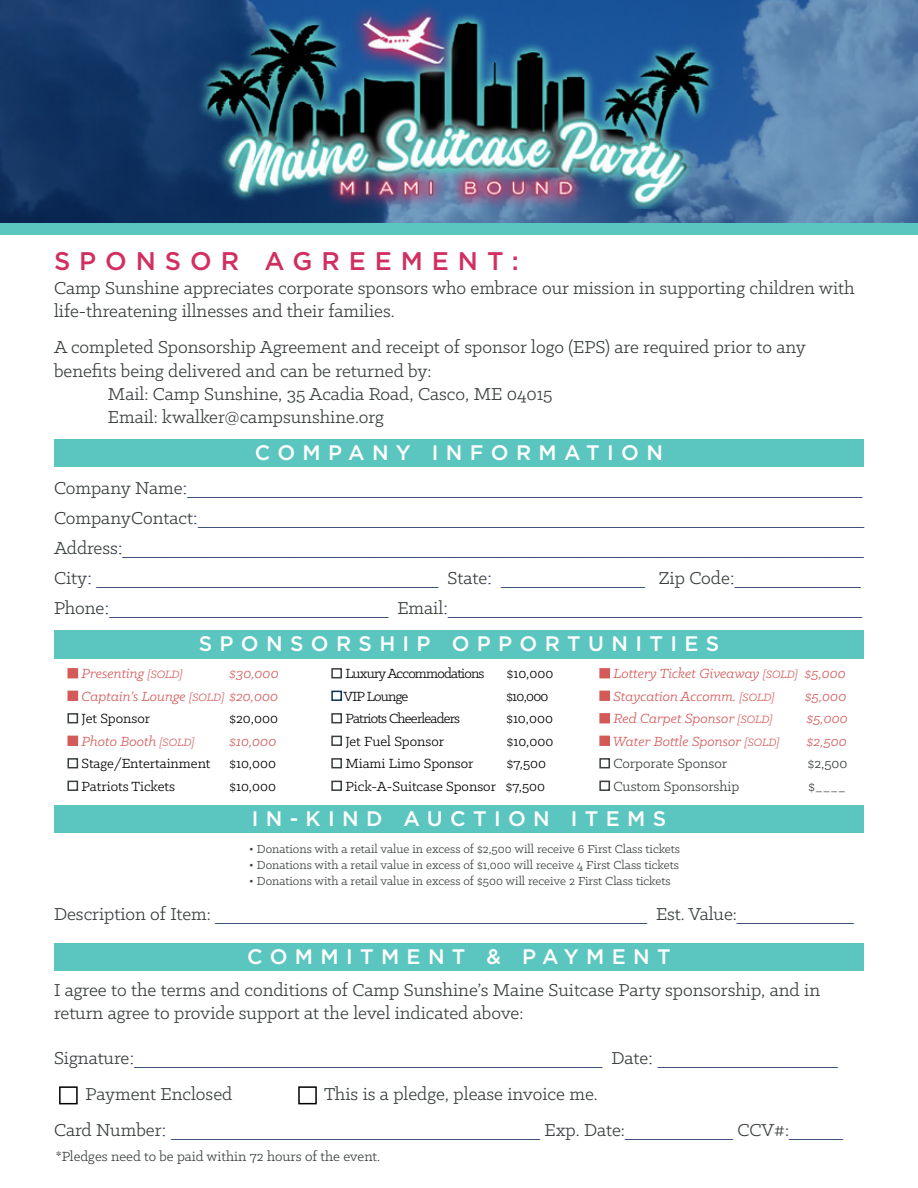
<style>
.page{position:relative;width:918px;height:1188px;background:#fff}
.page>*{position:absolute;margin:0;border:0;box-sizing:border-box;transform-origin:0 0}
.t1{font:500 25.5px "Gotham";letter-spacing:.35em;color:#d12f60}
.t2{font:500 21px "Gotham";letter-spacing:.35em;color:#fff}
.t3{font:19.5px/23.4px "Klinic Slab";color:#383d3e}
.t4{font:18px/30px "Times New Roman";color:#213467}
.t5{font:italic 15px/22.5px "Klinic Slab";color:#d45a5a;text-align:justify}
.t6{font:15px/22.5px "Klinic Slab";color:#000;text-align:right}
.t7{font:15px "Klinic Slab";color:#383d3e}
.t8{font:15px "Klinic Slab";letter-spacing:-.05em;color:#000}
.t9{font:13.2px "Klinic Slab";color:#383d3e}
.s1{font-family:"Klinic Slab";font-size:19.5px;color:#383d3e}
.s2{font-size:12px}
.s3{font-style:normal;color:#000}
</style>
<div class="page">
<img style="left:0;top:0;width:918px;height:223px">
<div style="left:54px;top:439px;width:810px;height:28px;background:#5bc5c0"></div>
<div style="left:54px;top:630px;width:810px;height:29px;background:#5bc5c0"></div>
<div style="left:54px;top:943px;width:810px;height:27px;background:#5bc5c0"></div>
<div style="left:59px;top:1086px;width:19px;height:18px;border:2px solid #000"></div>
<div style="left:298px;top:1086px;width:19px;height:18px;border:2px solid #000"></div>
<div style="left:68px;top:668px;width:10px;height:10px;background:#d45a5a;border:2px solid #d45a5a"></div>
<div style="left:68px;top:691px;width:10px;height:10px;background:#d45a5a"></div>
<div style="left:68px;top:713px;width:10px;height:10px;border:2px solid #383d3e"></div>
<div style="left:68px;top:736px;width:10px;height:10px;background:#d45a5a"></div>
<div style="left:68px;top:758px;width:10px;height:10px;border:2px solid #383d3e"></div>
<div style="left:68px;top:781px;width:10px;height:10px;border:2px solid #383d3e"></div>
<div style="left:331px;top:668px;width:11px;height:10px;border:2px solid #383d3e"></div>
<div style="left:331px;top:691px;width:11px;height:10px;border:2px solid #0a3359"></div>
<div style="left:331px;top:713px;width:11px;height:10px;border:2px solid #383d3e"></div>
<div style="left:331px;top:736px;width:11px;height:10px;border:2px solid #383d3e"></div>
<div style="left:331px;top:758px;width:11px;height:10px;border:2px solid #383d3e"></div>
<div style="left:331px;top:781px;width:11px;height:10px;border:2px solid #383d3e"></div>
<div style="left:599px;top:668px;width:11px;height:10px;background:#d45a5a;border:2px solid #d45a5a"></div>
<div style="left:599px;top:691px;width:11px;height:10px;background:#d45a5a;border:2px solid #d45a5a"></div>
<div style="left:599px;top:713px;width:11px;height:10px;background:#d45a5a;border:2px solid #d45a5a"></div>
<div style="left:599px;top:736px;width:11px;height:10px;background:#d45a5a;border:2px solid #d45a5a"></div>
<div style="left:599px;top:758px;width:11px;height:10px;border:2px solid #383d3e"></div>
<div style="left:599px;top:781px;width:11px;height:10px;border:2px solid #383d3e"></div>
<div style="left:0;top:223px;width:918px;height:12px;background:#5bc5c0"></div>
<div style="left:54px;top:805px;width:810px;height:28px;background:#5bc5c0"></div>
<img style="left:188px;top:0;width:542px;height:209px">
<h1 class="t1" style="left:54px;top:245px;width:467px">SPONSOR AGREEMENT:</h1>
<p class="t3" style="left:54px;top:276px;width:802px">Camp Sunshine appreciates corporate sponsors who embrace our mission in supporting children with life-threatening illnesses and their families.</p>
<p class="t3" style="left:54px;top:335px;width:753px">A completed Sponsorship Agreement and receipt of sponsor logo (EPS) are required prior to any</p>
<p class="t3" style="left:54px;top:358px;width:379px">benefits being delivered and can be returned by:</p>
<p class="t3" style="left:108px;top:382px;width:446px">Mail: Camp Sunshine, 35 Acadia Road, Casco, ME 04015</p>
<p class="t3" style="left:108px;top:405px;width:278px">Email: kwalker@campsunshine.org</p>
<p class="t2" style="left:255px;top:439px;width:410px">COMPANY INFORMATION</p>
<p class="t4" style="left:54px;top:473px;width:812px"><span class="s1">Company Name</span>:___________________________________________________________________________ <span class="s1">Company Contact</span>:__________________________________________________________________________ <span class="s1">Address</span>:___________________________________________________________________________________ <span class="s1">City</span>: ______________________________________ <span class="s1">State</span>: ________________ <span class="s1">Zip Code</span>:______________ <span class="s1">Phone</span>:_______________________________ <span class="s1">Email</span>:______________________________________________</p>
<p class="t2" style="left:199px;top:630px;width:522px">SPONSORSHIP OPPORTUNITIES</p>
<p class="t5" style="left:81px;top:662px;width:103px">Presenting <span class="s2">[SOLD]</span></p>
<p class="t5" style="left:81px;top:662px;width:199px;text-indent:148px">$30,000<br>Captain’s Lounge <span class="s2">[SOLD]</span> $20,000<br><span class="s3">Jet Sponsor</span></p>
<p class="t6" style="left:230px;top:707px;width:50px">$20,000</p>
<p class="t5" style="left:82px;top:730px;width:115px">Photo Booth <span class="s2">[SOLD]</span></p>
<p class="t5" style="left:229px;top:730px;width:48px">$10,000</p>
<p class="t6" style="left:81px;top:752px;width:130px">Stage/Entertainment</p>
<p class="t6" style="left:230px;top:752px;width:48px">$10,000</p>
<p class="t6" style="left:81px;top:775px;width:95px">Patriots Tickets</p>
<p class="t6" style="left:230px;top:775px;width:48px">$10,000</p>
<p class="t8" style="left:345px;top:664px;width:141px">Luxury Accommodations</p>
<p class="t6" style="left:507px;top:662px;width:48px">$10,000</p>
<p class="t8" style="left:343px;top:687px;width:67px">VIP Lounge</p>
<p class="t6" style="left:506px;top:685px;width:44px">$10,000</p>
<p class="t8" style="left:345px;top:709px;width:116px">Patriots Cheerleaders</p>
<p class="t6" style="left:506px;top:707px;width:48px">$10,000</p>
<p class="t6" style="left:345px;top:730px;width:100px">Jet Fuel Sponsor</p>
<p class="t6" style="left:507px;top:730px;width:48px">$10,000</p>
<p class="t6" style="left:345px;top:752px;width:130px">Miami Limo Sponsor</p>
<p class="t6" style="left:345px;top:752px;width:202px">$7,500<br>Pick-A-Suitcase Sponsor $7,500</p>
<p class="t5" style="left:613px;top:662px;width:234px">Lottery Ticket Giveaway <span class="s2">[SOLD]</span> $5,000<br>Staycation Accomm. <span class="s2">[SOLD]</span></p>
<p class="t5" style="left:805px;top:685px;width:43px">$5,000</p>
<p class="t5" style="left:613px;top:707px;width:161px">Red Carpet Sponsor <span class="s2">[SOLD]</span></p>
<p class="t5" style="left:807px;top:707px;width:43px">$5,000</p>
<p class="t5" style="left:613px;top:730px;width:168px">Water Bottle Sponsor <span class="s2">[SOLD]</span></p>
<p class="t5" style="left:807px;top:730px;width:42px">$2,500</p>
<p class="t7" style="left:613px;top:754px;width:115px">Corporate Sponsor</p>
<p class="t7" style="left:808px;top:754px;width:41px">$2,500</p>
<p class="t7" style="left:613px;top:777px;width:128px">Custom Sponsorship</p>
<p class="t7" style="left:809px;top:777px;width:38px">$____</p>
<p class="t2" style="left:252px;top:805px;width:416px">IN-KIND AUCTION ITEMS</p>
<p class="t9" style="left:249px;top:841px;width:432px">• Donations with a retail value in excess of $2,500 will receive 6 First Class tickets</p>
<p class="t9" style="left:249px;top:856px;width:431px">• Donations with a retail value in excess of $1,000 will receive 4 First Class tickets</p>
<p class="t9" style="left:249px;top:872px;width:423px">• Donations with a retail value in excess of $500 will receive 2 First Class tickets</p>
<p class="t4" style="left:54px;top:899px;width:801px"><span class="s1">Description of Item:</span> ________________________________________________ <span class="s1">Est. Value:</span>_____________</p>
<p class="t2" style="left:247px;top:943px;width:425px">COMMITMENT &amp; PAYMENT</p>
<p class="t3" style="left:54px;top:978px;width:768px">I agree to the terms and conditions of Camp Sunshine’s Maine Suitcase Party sponsorship, and in return agree to provide support at the level indicated above:</p>
<p class="t4" style="left:54px;top:1043px;width:785px"><span class="s1">Signature</span>:____________________________________________________ <span class="s1">Date</span>: ____________________</p>
<p class="t3" style="left:86px;top:1082px;width:148px">Payment Enclosed</p>
<p class="t3" style="left:324px;top:1082px;width:275px">This is a pledge, please invoice me.</p>
<p class="t4" style="left:54px;top:1115px;width:791px"><span class="s1">Card Number</span>: _________________________________________ <span class="s1">Exp. Date:</span>____________ <span class="s1">CCV#:</span>______</p>
<p class="t7" style="left:56px;top:1147px;width:326px">*Pledges need to be paid within 72 hours of the event.</p>
</div>
